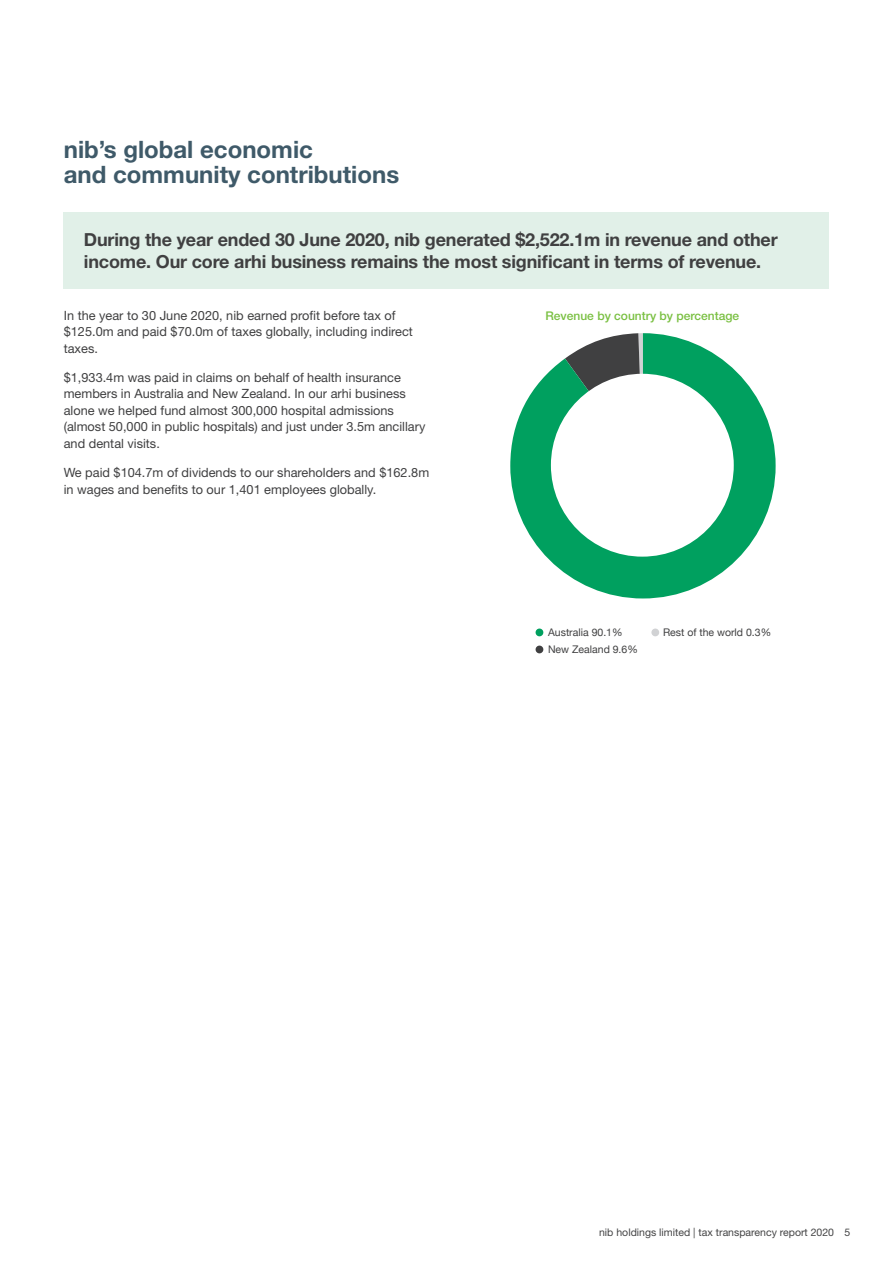
<style>
.page{position:relative;width:893px;height:1263px;background:#fff}
.page>*{position:absolute;margin:0;border:0;box-sizing:border-box;transform-origin:0 0}
.t1{font:700 24px/24.5px "Helvetica Neue LT Std";color:#3f5a69}
.t2{font:700 18px/21.6px "Helvetica Neue LT Std";letter-spacing:-.01em;color:#404041}
.t3{font:12.75px/16.5px "Helvetica Neue LT Std";color:#404041}
.t4{font:500 12px "Helvetica Neue LT Std";color:#7ac042}
.t5{font:10.5px "Helvetica Neue";color:#404041}
.t6{font:10.5px "Helvetica Neue LT Std";color:#444445}
</style>
<div class="page">
<div style="left:64px;top:212px;width:765px;height:77px;background:#e1f0e8"></div>
<svg style="left:510px;top:333px;width:266px;height:265px;fill:#00a05f"></svg>
<div style="left:536px;top:628px;width:7px;height:8px;background:#00a05f;border-radius:50%"></div>
<div style="left:536px;top:646px;width:7px;height:7px;background:#404041;border-radius:50%"></div>
<div style="left:651px;top:628px;width:8px;height:8px;background:#d1d2d4;border-radius:50%"></div>
<div style="left:551px;top:374px;width:183px;height:183px;background:#fff;border-radius:50%"></div>
<h1 class="t1" style="left:64px;top:137px;width:337px">nib’s global economic<br>and community contributions</h1>
<h2 class="t2" style="left:84px;top:229px;width:695px">During the year ended 30 June 2020, nib generated $2,522.1m in revenue and other income. Our core arhi business remains the most significant in terms of revenue.</h2>
<p class="t3" style="left:64px;top:307px;width:351px">In the year to 30 June 2020, nib earned profit before tax of $125.0m and paid $70.0m of taxes globally, including indirect taxes.</p>
<p class="t3" style="left:64px;top:369px;width:363px">$1,933.4m was paid in claims on behalf of health insurance members in Australia and New Zealand. In our arhi business alone we helped fund almost 300,000 hospital admissions (almost 50,000 in public hospitals) and just under 3.5m ancillary and dental visits.</p>
<p class="t3" style="left:64px;top:464px;width:367px">We paid $104.7m of dividends to our shareholders and $162.8m in wages and benefits to our 1,401 employees globally.</p>
<p class="t4" style="left:545px;top:309px;width:195px">Revenue by country by percentage</p>
<p class="t5" style="left:548px;top:625px;width:76px">Australia 90.1%</p>
<p class="t5" style="left:548px;top:642px;width:91px">New Zealand 9.6%</p>
<p class="t5" style="left:663px;top:625px;width:110px">Rest of the world 0.3%</p>
<p class="t6" style="left:599px;top:1226px;width:253px">nib holdings limited | tax transparency report 2020 5</p>
</div>
